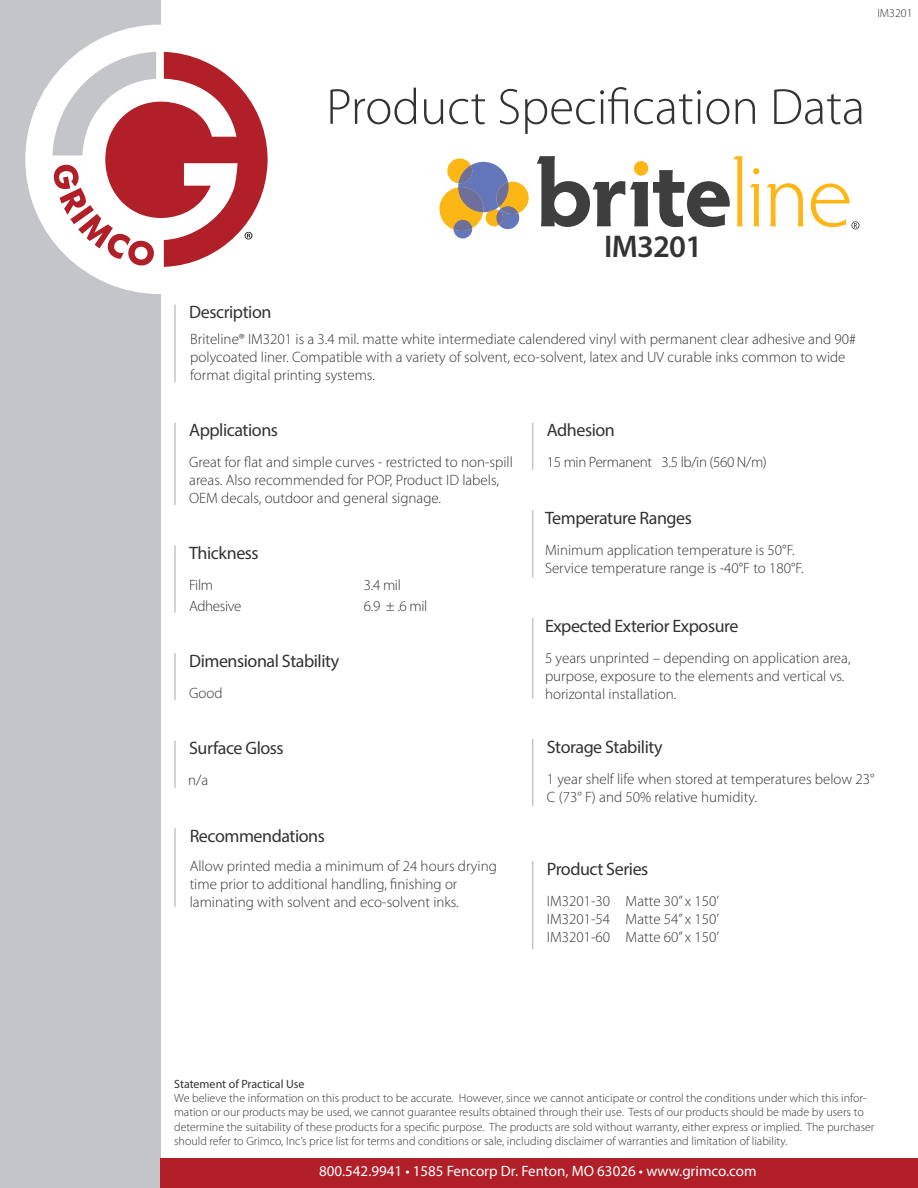
<style>
.page{position:relative;width:918px;height:1188px;background:#fff}
.page>*{position:absolute;margin:0;border:0;box-sizing:border-box;transform-origin:0 0}
.t1{font:300 51px "Myriad Pro";color:#323332}
.t2{font:600 31.5px "Myriad Pro";letter-spacing:-.025em;color:#323332}
.t3{font:18px "Myriad Pro";letter-spacing:-.025em;color:#323332}
.t4{font:300 15px/18px "Myriad Pro";color:#323332}
.t5{font:15px "Myriad Pro";color:#fff}
.t6{font:300 15px "Myriad Pro";letter-spacing:-.025em;color:#323332}
.t7{font:300 12px/14.4px "Myriad Pro";color:#323332}
.t8{font:12px "Myriad Pro";color:#323332}
</style>
<div class="page">
<div style="left:0;top:0;width:160px;height:1188px;background:#c3c5c8"></div>
<div style="left:25px;top:25px;width:270px;height:269px;background:#fff;border-radius:50%"></div>
<div style="left:447px;top:158px;width:25px;height:25px;background:#fcb615;border-radius:50%"></div>
<div style="left:496px;top:182px;width:33px;height:32px;background:#fcb615;border-radius:50%"></div>
<div style="left:439px;top:187px;width:44px;height:44px;background:#fcb615;border-radius:50%"></div>
<svg style="left:454px;top:162px;width:65px;height:76px"></svg>
<svg style="left:537px;top:156px;width:205px;height:71px"></svg>
<svg style="left:750px;top:168px;width:9px;height:58px"></svg>
<svg style="left:766px;top:183px;width:37px;height:43px"></svg>
<svg style="left:811px;top:184px;width:48px;height:45px"></svg>
<div style="left:634px;top:161px;width:14px;height:15px;background:#fcb615;border-radius:50%"></div>
<div style="left:160px;top:1158px;width:758px;height:30px;background:#b11f28"></div>
<hr style="left:174px;top:828px;width:2px;height:79px;background:#c3c5c8">
<hr style="left:174px;top:305px;width:2px;height:77px;background:#c3c5c8">
<hr style="left:174px;top:423px;width:2px;height:82px;background:#c3c5c8">
<hr style="left:174px;top:545px;width:2px;height:68px;background:#c3c5c8">
<hr style="left:532px;top:618px;width:1px;height:81px;background:#c3c5c8">
<hr style="left:532px;top:510px;width:1px;height:68px;background:#c3c5c8">
<hr style="left:532px;top:739px;width:1px;height:67px;background:#c3c5c8">
<hr style="left:174px;top:741px;width:2px;height:47px;background:#c3c5c8">
<hr style="left:174px;top:653px;width:2px;height:47px;background:#c3c5c8">
<svg style="left:52px;top:52px;width:216px;height:215px"></svg>
<hr style="left:532px;top:861px;width:1px;height:88px;background:#c3c5c8">
<hr style="left:532px;top:423px;width:1px;height:47px;background:#c3c5c8">
<p class="t7" style="left:877px;top:5px;width:37px">IM3201</p>
<p class="t1" style="left:326px;top:76px;width:540px">Product Specification Data</p>
<p class="t3" style="left:189px;top:301px;width:84px">Description</p>
<p class="t2" style="left:604px;top:226px;width:99px">IM3201</p>
<p class="t4" style="left:190px;top:330px;width:667px">Briteline® IM3201 is a 3.4 mil. matte white intermediate calendered vinyl with permanent clear adhesive and 90# polycoated liner. Compatible with a variety of solvent, eco-solvent, latex and UV curable inks common to wide format digital printing systems.</p>
<p class="t3" style="left:189px;top:419px;width:90px">Applications</p>
<p class="t4" style="left:189px;top:453px;width:325px">Great for flat and simple curves - restricted to non-spill areas. Also recommended for POP, Product ID labels,<br>OEM decals, outdoor and general signage.</p>
<p class="t3" style="left:189px;top:542px;width:71px">Thickness</p>
<p class="t4" style="left:189px;top:576px;width:25px">Film</p>
<p class="t6" style="left:189px;top:597px;width:54px">Adhesive</p>
<p class="t3" style="left:189px;top:649px;width:152px">Dimensional Stability</p>
<p class="t4" style="left:189px;top:684px;width:35px">Good</p>
<p class="t3" style="left:189px;top:737px;width:96px">Surface Gloss</p>
<p class="t4" style="left:364px;top:576px;width:38px">3.4 mil</p>
<p class="t4" style="left:364px;top:597px;width:65px">6.9 ± .6 mil</p>
<p class="t3" style="left:547px;top:419px;width:70px">Adhesion</p>
<p class="t6" style="left:547px;top:453px;width:107px">15 min Permanent</p>
<p class="t4" style="left:662px;top:453px;width:107px">3.5 lb/in (560 N/m)</p>
<p class="t3" style="left:545px;top:507px;width:148px">Temperature Ranges</p>
<p class="t4" style="left:545px;top:541px;width:251px">Minimum application temperature is 50°F.</p>
<p class="t4" style="left:545px;top:559px;width:260px">Service temperature range is -40°F to 180°F.</p>
<p class="t3" style="left:545px;top:614px;width:195px">Expected Exterior Exposure</p>
<p class="t4" style="left:545px;top:649px;width:307px">5 years unprinted – depending on application area, purpose, exposure to the elements and vertical vs. horizontal installation.</p>
<p class="t3" style="left:547px;top:736px;width:117px">Storage Stability</p>
<p class="t4" style="left:188px;top:771px;width:22px">n/a</p>
<p class="t3" style="left:190px;top:825px;width:137px">Recommendations</p>
<p class="t4" style="left:190px;top:857px;width:309px">Allow printed media a minimum of 24 hours drying time prior to additional handling, finishing or laminating with solvent and eco-solvent inks.</p>
<p class="t4" style="left:547px;top:769px;width:329px">1 year shelf life when stored at temperatures below 23°<br>C (73° F) and 50% relative humidity.</p>
<p class="t3" style="left:547px;top:857px;width:103px">Product Series</p>
<p class="t4" style="left:547px;top:891px;width:65px">IM3201-30</p>
<p class="t4" style="left:547px;top:909px;width:65px">IM3201-54</p>
<p class="t4" style="left:547px;top:927px;width:65px">IM3201-60</p>
<p class="t4" style="left:626px;top:891px;width:95px">Matte 30” x 150’</p>
<p class="t4" style="left:626px;top:909px;width:95px">Matte 54” x 150’</p>
<p class="t4" style="left:626px;top:927px;width:95px">Matte 60” x 150’</p>
<p class="t8" style="left:174px;top:1076px;width:132px">Statement of Practical Use</p>
<p class="t7" style="left:174px;top:1091px;width:702px">We believe the information on this product to be accurate. However, since we cannot anticipate or control the conditions under which this infor&shy;mation or our products may be used, we cannot guarantee results obtained through their use. Tests of our products should be made by users to determine the suitability of these products for a specific purpose. The products are sold without warranty, either express or implied. The purchaser should refer to Grimco, Inc’s price list for terms and conditions or sale, including disclaimer of warranties and limitation of liability.</p>
<p class="t5" style="left:319px;top:1162px;width:439px">800.542.9941 • 1585 Fencorp Dr. Fenton, MO 63026 • www.grimco.com</p>
</div>
